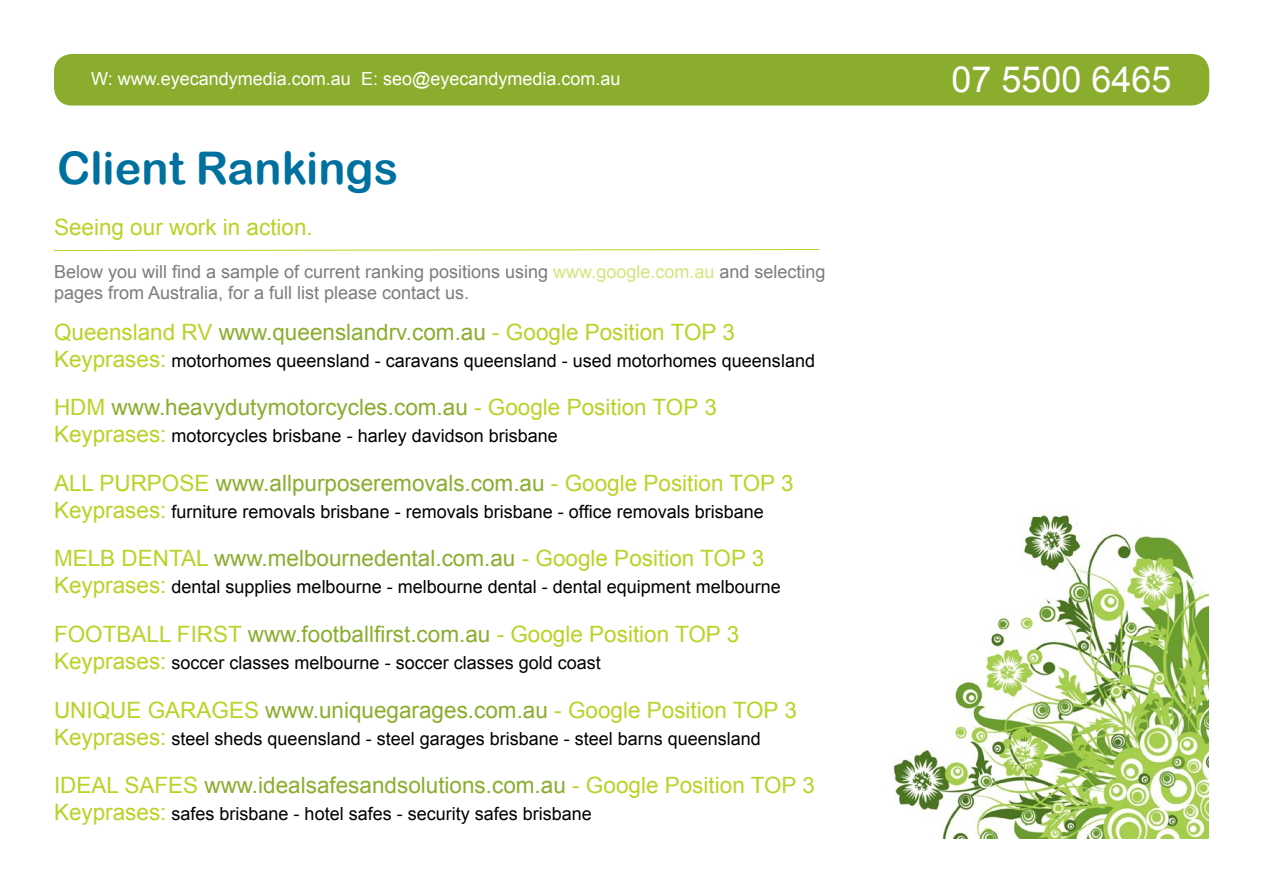
<style>
.page{position:relative;width:1263px;height:893px;background:#fff}
.page>*{position:absolute;margin:0;border:0;box-sizing:border-box;transform-origin:0 0}
.t1{font:45px "Arial Rounded MT Bold";color:#00709f}
.t2{font:36px "Arial";color:#fff}
.t3{font:22.5px "Arial";color:#bad227}
.t4{font:22.5px "Arial";color:#8aad2e}
.t5{font:18px "Arial";color:#000}
.t6{font:18px/21.6px "Arial";color:#7c7c7c}
.t7{font:18px "Arial";color:#fff}
.s1{color:#d6e47d}
.s2{color:#8aad2e}
.s3{font-size:22.5px;color:#bad227}
.s4{color:#bad227}
</style>
<div class="page">
<img style="left:893px;top:514px;width:316px;height:325px">
<div style="left:54px;top:54px;width:1155px;height:52px;background:#8aad2e"></div>
<svg style="left:54px;top:249px;width:766px;height:2px"></svg>
<p class="t7" style="left:91px;top:67px;width:531px">W: www.eyecandymedia.com.au E: seo@eyecandymedia.com.au</p>
<p class="t2" style="left:951px;top:56px;width:222px">07 5500 6465</p>
<p class="t1" style="left:57px;top:142px;width:343px">Client Rankings</p>
<p class="t3" style="left:54px;top:212px;width:260px">Seeing our work in action.</p>
<p class="t6" style="left:54px;top:261px;width:773px">Below you will find a sample of current ranking positions using <span class="s1">www.google.com.au</span> and selecting pages from Australia, for a full list please contact us.</p>
<p class="t3" style="left:54px;top:317px;width:682px">Queensland RV <span class="s2">www.queenslandrv.com.au</span> - Google Position TOP 3</p>
<p class="t5" style="left:54px;top:348px;width:762px"><span class="s3">Keyprases:</span> motorhomes queensland - caravans queensland - used motorhomes queensland</p>
<p class="t4" style="left:54px;top:392px;width:664px"><span class="s4">HDM</span> www.heavydutymotorcycles.com.au <span class="s4">- Google Position TOP 3</span></p>
<p class="t5" style="left:54px;top:424px;width:505px"><span class="s3">Keyprases:</span> motorcycles brisbane - harley davidson brisbane</p>
<p class="t3" style="left:54px;top:468px;width:741px">ALL PURPOSE <span class="s2">www.allpurposeremovals.com.au</span> - Google Position TOP 3</p>
<p class="t5" style="left:54px;top:500px;width:711px"><span class="s3">Keyprases:</span> furniture removals brisbane - removals brisbane - office removals brisbane</p>
<p class="t3" style="left:54px;top:544px;width:712px">MELB DENTAL <span class="s2">www.melbournedental.com.au</span> - Google Position TOP 3</p>
<p class="t5" style="left:54px;top:575px;width:728px"><span class="s3">Keyprases:</span> dental supplies melbourne - melbourne dental - dental equipment melbourne</p>
<p class="t3" style="left:54px;top:619px;width:687px">FOOTBALL FIRST <span class="s2">www.footballfirst.com.au</span> - Google Position TOP 3</p>
<p class="t5" style="left:54px;top:651px;width:548px"><span class="s3">Keyprases:</span> soccer classes melbourne - soccer classes gold coast</p>
<p class="t3" style="left:54px;top:695px;width:744px">UNIQUE GARAGES <span class="s2">www.uniquegarages.com.au</span> - Google Position TOP 3</p>
<p class="t5" style="left:54px;top:726px;width:708px"><span class="s3">Keyprases:</span> steel sheds queensland - steel garages brisbane - steel barns queensland</p>
<p class="t4" style="left:54px;top:770px;width:762px"><span class="s4">IDEAL SAFES</span> www.idealsafesandsolutions.com.au <span class="s4">- Google Position TOP 3</span></p>
<p class="t5" style="left:54px;top:802px;width:539px"><span class="s3">Keyprases:</span> safes brisbane - hotel safes - security safes brisbane</p>
</div>
